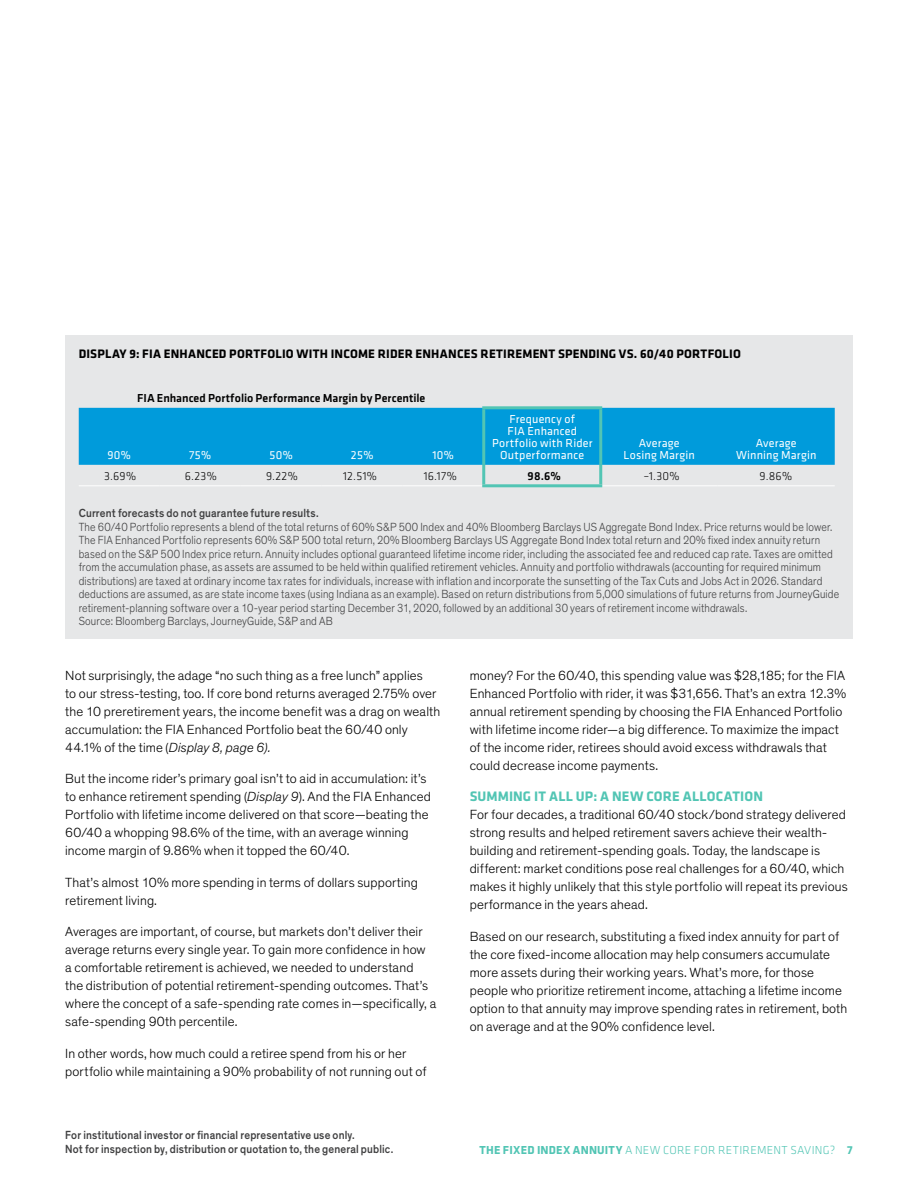
<style>
.page{position:relative;width:918px;height:1188px;background:#fff}
.page>*{position:absolute;margin:0;border:0;box-sizing:border-box;transform-origin:0 0}
.t1{font:700 14.25px "Klavika";letter-spacing:.01em;color:#52c5b4}
.t2{font:300 13.5px/18px "Theinhardt";letter-spacing:.01em;color:#000}
.t3{font:700 12.75px "Klavika";letter-spacing:.015em;color:#000}
.t4{font:300 12px/13.5px "Theinhardt";letter-spacing:.015em;color:#404041;scale:.9 1}
.t5{font:500 12px/13.5px "Theinhardt";letter-spacing:.015em;color:#404041;scale:.9 1}
.t6{font:12px/12px "Klavika";letter-spacing:.015em;color:#fff;text-align:center}
.t7{font:500 12px "Klavika";color:#000}
.t8{font:300 12px "Klavika";letter-spacing:.02em;color:#52c5b4}
.t9{font:300 12px "Klavika";letter-spacing:.02em;color:#000}
.s1{font-style:italic}
.s2{font-weight:700}
</style>
<div class="page">
<div style="left:65px;top:335px;width:788px;height:304px;background:#e6e7e8"></div>
<div style="left:79px;top:408px;width:756px;height:57px;background:#009bdb"></div>
<hr style="left:79px;top:485px;width:81px;height:1px;background:#fff">
<hr style="left:160px;top:485px;width:81px;height:1px;background:#fff">
<hr style="left:241px;top:485px;width:81px;height:1px;background:#fff">
<hr style="left:322px;top:485px;width:81px;height:1px;background:#fff">
<hr style="left:403px;top:485px;width:79px;height:1px;background:#fff">
<hr style="left:602px;top:485px;width:116px;height:1px;background:#fff">
<hr style="left:718px;top:485px;width:117px;height:1px;background:#fff">
<hr style="left:482px;top:406px;width:120px;height:3px;background:#52c5b4">
<hr style="left:482px;top:409px;width:3px;height:56px;background:#52c5b4">
<hr style="left:599px;top:409px;width:3px;height:56px;background:#52c5b4">
<hr style="left:482px;top:465px;width:3px;height:19px;background:#52c5b4">
<hr style="left:599px;top:465px;width:3px;height:19px;background:#52c5b4">
<hr style="left:482px;top:484px;width:120px;height:3px;background:#52c5b4">
<p class="t3" style="left:79px;top:345px;width:664px">DISPLAY 9: FIA ENHANCED PORTFOLIO WITH INCOME RIDER ENHANCES RETIREMENT SPENDING VS. 60/40 PORTFOLIO</p>
<p class="t7" style="left:137px;top:390px;width:290px">FIA Enhanced Portfolio Performance Margin by Percentile</p>
<p class="t6" style="left:108px;top:448px;width:25px">90%</p>
<p class="t6" style="left:189px;top:448px;width:24px">75%</p>
<p class="t6" style="left:270px;top:448px;width:25px">50%</p>
<p class="t6" style="left:351px;top:448px;width:24px">25%</p>
<p class="t6" style="left:433px;top:448px;width:23px">10%</p>
<p class="t6" style="left:492px;top:412px;width:102px">Frequency of<br>FIA Enhanced<br>Portfolio with Rider<br>Outperformance</p>
<p class="t6" style="left:624px;top:436px;width:73px">Average<br>Losing Margin</p>
<p class="t6" style="left:736px;top:436px;width:82px">Average<br>Winning Margin</p>
<p class="t9" style="left:104px;top:469px;width:34px">3.69%</p>
<p class="t9" style="left:185px;top:469px;width:34px">6.23%</p>
<p class="t9" style="left:266px;top:469px;width:33px">9.22%</p>
<p class="t9" style="left:343px;top:469px;width:35px">12.51%</p>
<p class="t9" style="left:424px;top:469px;width:35px">16.17%</p>
<p class="t7" style="left:528px;top:468px;width:35px">98.6%</p>
<p class="t9" style="left:643px;top:469px;width:38px">–1.30%</p>
<p class="t9" style="left:760px;top:469px;width:34px">9.86%</p>
<p class="t5" style="left:79px;top:507px;width:268px">Current forecasts do not guarantee future results.</p>
<p class="t4" style="left:79px;top:520px;width:846px">The 60/40 Portfolio represents a blend of the total returns of 60% S&amp;P 500 Index and 40% Bloomberg Barclays US Aggregate Bond Index. Price returns would be lower.<br>The FIA Enhanced Portfolio represents 60% S&amp;P 500 total return, 20% Bloomberg Barclays US Aggregate Bond Index total return and 20% fixed index annuity return based on the S&amp;P 500 Index price return. Annuity includes optional guaranteed lifetime income rider, including the associated fee and reduced cap rate. Taxes are omitted from the accumulation phase, as assets are assumed to be held within qualified retirement vehicles. Annuity and portfolio withdrawals (accounting for required minimum distributions) are taxed at ordinary income tax rates for individuals, increase with inflation and incorporate the sunsetting of the Tax Cuts and Jobs Act in 2026. Standard deductions are assumed, as are state income taxes (using Indiana as an example). Based on return distributions from 5,000 simulations of future returns from JourneyGuide retirement-planning software over a 10-year period starting December 31, 2020, followed by an additional 30 years of retirement income withdrawals.<br>Source: Bloomberg Barclays, JourneyGuide, S&amp;P and AB</p>
<p class="t2" style="left:65px;top:666px;width:377px">Not surprisingly, the adage “no such thing as a free lunch” applies<br>to our stress-testing, too. If core bond returns averaged 2.75% over the 10 preretirement years, the income benefit was a drag on wealth accumulation: the FIA Enhanced Portfolio beat the 60/40 only 44.1% of the time (<span class="s1">Display 8, page 6).</span></p>
<p class="t2" style="left:65px;top:770px;width:367px">But the income rider’s primary goal isn’t to aid in accumulation: it’s to enhance retirement spending (<span class="s1">Display 9</span>). And the FIA Enhanced Portfolio with lifetime income delivered on that score—beating the 60/40 a whopping 98.6% of the time, with an average winning income margin of 9.86% when it topped the 60/40.</p>
<p class="t2" style="left:65px;top:873px;width:354px">That’s almost 10% more spending in terms of dollars supporting retirement living.</p>
<p class="t2" style="left:65px;top:923px;width:372px">Averages are important, of course, but markets don’t deliver their average returns every single year. To gain more confidence in how<br>a comfortable retirement is achieved, we needed to understand<br>the distribution of potential retirement-spending outcomes. That’s where the concept of a safe-spending rate comes in—specifically, a safe-spending 90th percentile.</p>
<p class="t2" style="left:65px;top:1044px;width:363px">In other words, how much could a retiree spend from his or her portfolio while maintaining a 90% probability of not running out of</p>
<p class="t5" style="left:65px;top:1129px;width:366px">For institutional investor or financial representative use only.<br>Not for inspection by, distribution or quotation to, the general public.</p>
<p class="t2" style="left:470px;top:666px;width:378px">money? For the 60/40, this spending value was $28,185; for the FIA Enhanced Portfolio with rider, it was $31,656. That’s an extra 12.3% annual retirement spending by choosing the FIA Enhanced Portfolio with lifetime income rider—a big difference. To maximize the impact of the income rider, retirees should avoid excess withdrawals that could decrease income payments.</p>
<p class="t1" style="left:470px;top:786px;width:295px">SUMMING IT ALL UP: A NEW CORE ALLOCATION</p>
<p class="t2" style="left:470px;top:806px;width:379px">For four decades, a traditional 60/40 stock/bond strategy delivered strong results and helped retirement savers achieve their wealth&shy;building and retirement-spending goals. Today, the landscape is different: market conditions pose real challenges for a 60/40, which makes it highly unlikely that this style portfolio will repeat its previous performance in the years ahead.</p>
<p class="t2" style="left:470px;top:927px;width:379px">Based on our research, substituting a fixed index annuity for part of the core fixed-income allocation may help consumers accumulate more assets during their working years. What’s more, for those people who prioritize retirement income, attaching a lifetime income option to that annuity may improve spending rates in retirement, both on average and at the 90% confidence level.</p>
<p class="t8" style="left:479px;top:1143px;width:375px"><span class="s2">THE FIXED INDEX ANNUITY</span> A NEW CORE FOR RETIREMENT SAVING? <span class="s2">7</span></p>
</div>
